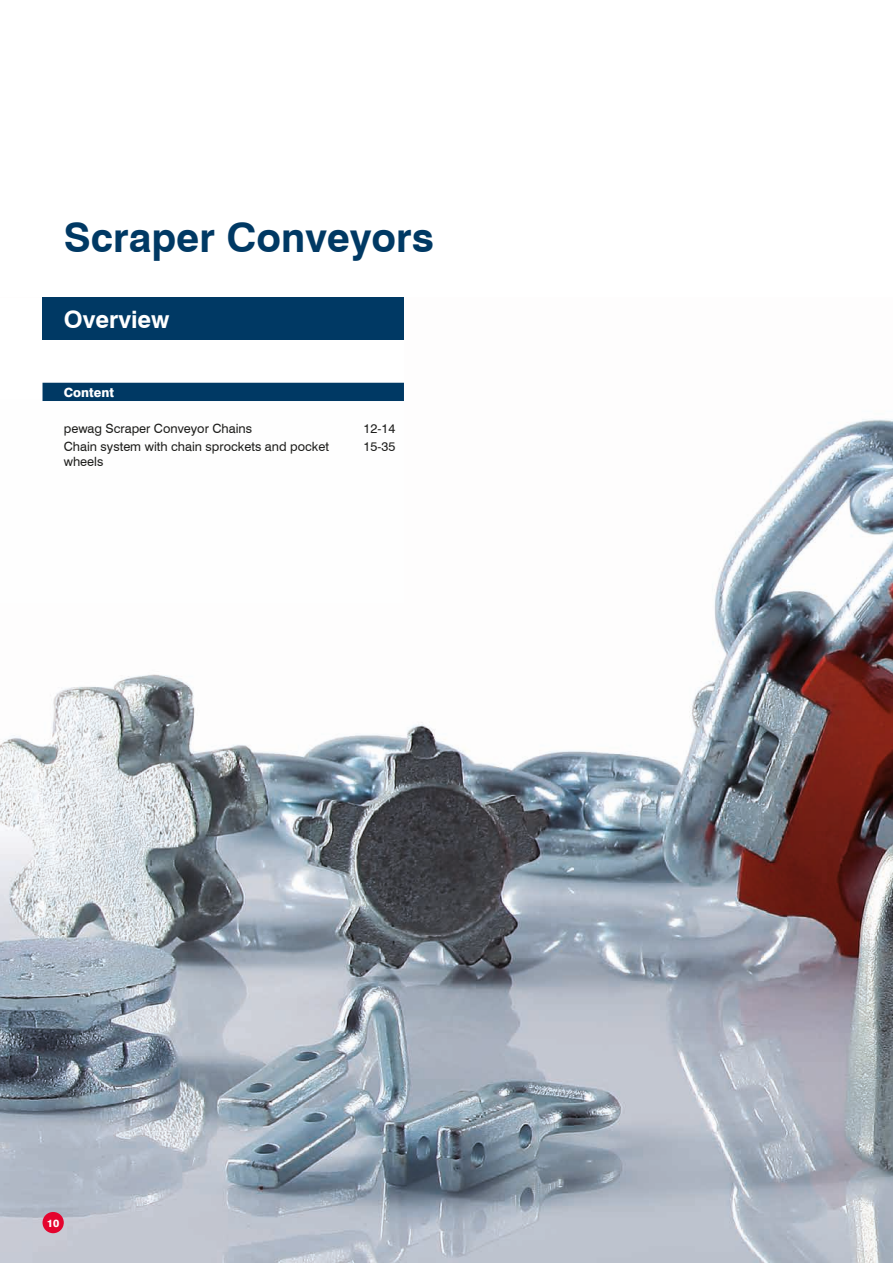
<style>
.page{position:relative;width:893px;height:1263px;background:#fff}
.page>*{position:absolute;margin:0;border:0;box-sizing:border-box;transform-origin:0 0}
.t1{font:700 40.5px "Swiss 721 BT";color:#003964}
.t2{font:700 24px "Swiss 721 BT";color:#fff}
.t3{font:12.75px/15px "Swiss 721 BT";color:#1d1d1b}
.t4{font:800 12.75px "Swiss 721 BT";color:#fff}
.t5{font:800 10.5px "Swiss 721 BT";color:#fff}
</style>
<div class="page">
<img style="left:0;top:419px;width:893px;height:844px">
<div style="left:43px;top:1212px;width:21px;height:21px;background:#e4042e;border-radius:50%"></div>
<div style="left:0;top:298px;width:404px;height:348px;background:#fff"></div>
<div style="left:43px;top:298px;width:361px;height:42px;background:#003964"></div>
<div style="left:43px;top:383px;width:361px;height:18px;background:#003964"></div>
<h1 class="t1" style="left:64px;top:213px;width:372px">Scraper Conveyors</h1>
<h2 class="t2" style="left:64px;top:305px;width:107px">Overview</h2>
<p class="t4" style="left:64px;top:384px;width:52px">Content</p>
<p class="t3" style="left:64px;top:421px;width:190px">pewag Scraper Conveyor Chains</p>
<p class="t3" style="left:363px;top:421px;width:33px">12-14</p>
<p class="t3" style="left:64px;top:439px;width:267px">Chain system with chain sprockets and pocket wheels</p>
<p class="t3" style="left:363px;top:439px;width:33px">15-35</p>
<p class="t5" style="left:47px;top:1216px;width:14px">10</p>
</div>
